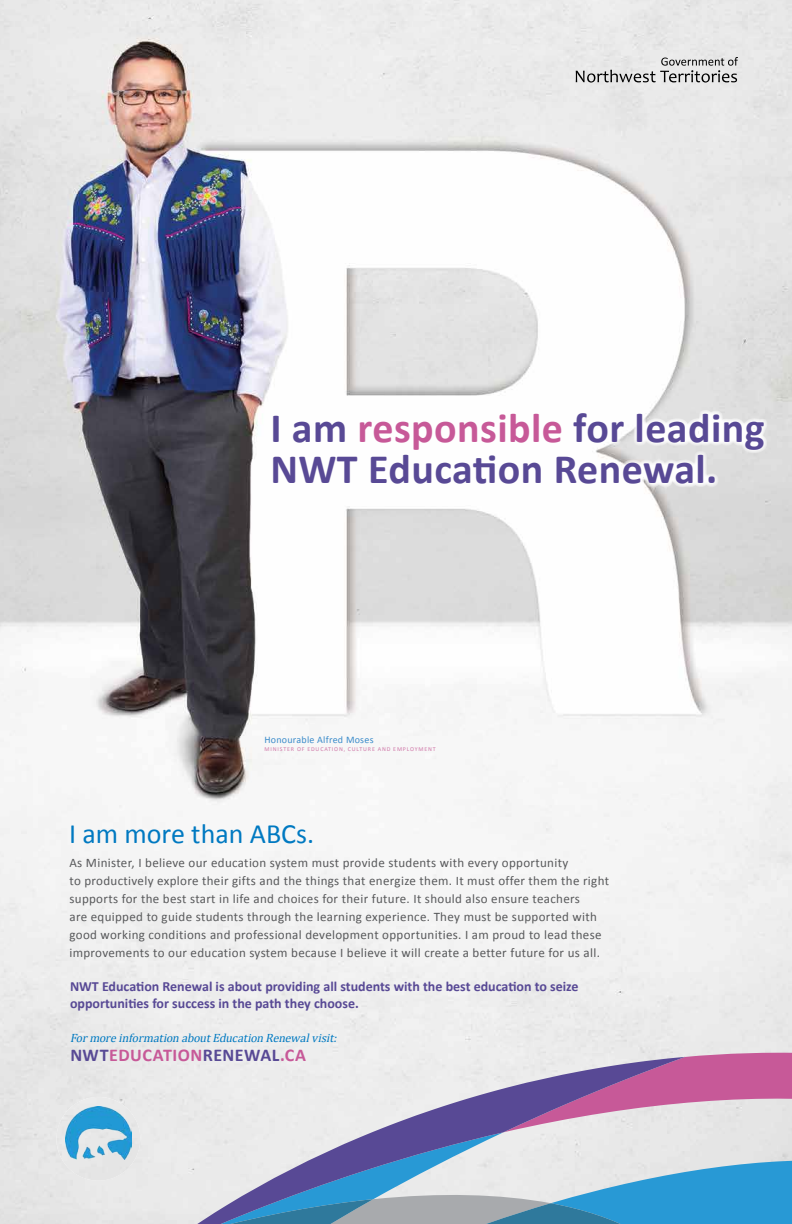
<style>
.page{position:relative;width:792px;height:1224px;background:#fff}
.page>*{position:absolute;margin:0;border:0;box-sizing:border-box;transform-origin:0 0}
.t1{font:700 42px/41px "Calibri";letter-spacing:.01em;color:#584995}
.t2{font:28px "Calibri";color:#0079c1}
.t3{font:700 18px "Calibri";letter-spacing:.025em;color:#c75998}
.t4{font:700 14px/16.8px "Calibri";color:#584995}
.t5{font:13px/18px "Calibri";letter-spacing:.025em;color:#58595b}
.t6{font:italic 12px "Cambria";color:#0079c1}
.t7{font:10px "Calibri";letter-spacing:.025em;color:#3a8bca}
.t8{font:6px "Calibri";letter-spacing:.14em;color:#d079a9}
.s1{color:#c75998}
.s2{color:#584995}
</style>
<div class="page">
<img style="left:0;top:0;width:792px;height:1224px">
<svg style="left:576px;top:57px;width:162px;height:26px;background:#c2c2c2"></svg>
<svg style="left:180px;top:1053px;width:612px;height:171px;background:#a5abcd"></svg>
<svg style="left:176px;top:1057px;width:509px;height:75px;background:#cbbdd2"></svg>
<svg style="left:133px;top:1132px;width:560px;height:92px;background:#a4bad1"></svg>
<div style="left:56px;top:1097px;width:84px;height:84px;background:#e7e7e7;border-radius:42px"></div>
<img style="left:66px;top:1106px;width:65px;height:54px">
<svg style="left:263px;top:400px;width:511px;height:108px"></svg>
<h1 class="t1" style="left:270px;top:406px;width:496px">I am <span class="s1">responsible</span> for leading<br>NWT Education Renewal.</h1>
<p class="t7" style="left:264px;top:733px;width:111px">Honourable Alfred Moses</p>
<p class="t8" style="left:265px;top:745px;width:173px">MINISTER OF EDUCATION, CULTURE AND EMPLOYMENT</p>
<h2 class="t2" style="left:69px;top:816px;width:247px">I am more than ABCs.</h2>
<p class="t5" style="left:69px;top:854px;width:541px">As Minister, I believe our education system must provide students with every opportunity<br>to productively explore their gifts and the things that energize them. It must offer them the right supports for the best start in life and choices for their future. It should also ensure teachers<br>are equipped to guide students through the learning experience. They must be supported with good working conditions and professional development opportunities. I am proud to lead these improvements to our education system because I believe it will create a better future for us all.</p>
<p class="t4" style="left:70px;top:978px;width:510px">NWT Education Renewal is about providing all students with the best education to seize opportunities for success in the path they choose.</p>
<p class="t6" style="left:70px;top:1030px;width:281px">FormoreinformationaboutEducationRenewalvisit:</p>
<h3 class="t3" style="left:70px;top:1044px;width:237px"><span class="s2">NWT</span>EDUCATION<span class="s2">RENEWAL</span>.CA</h3>
</div>
